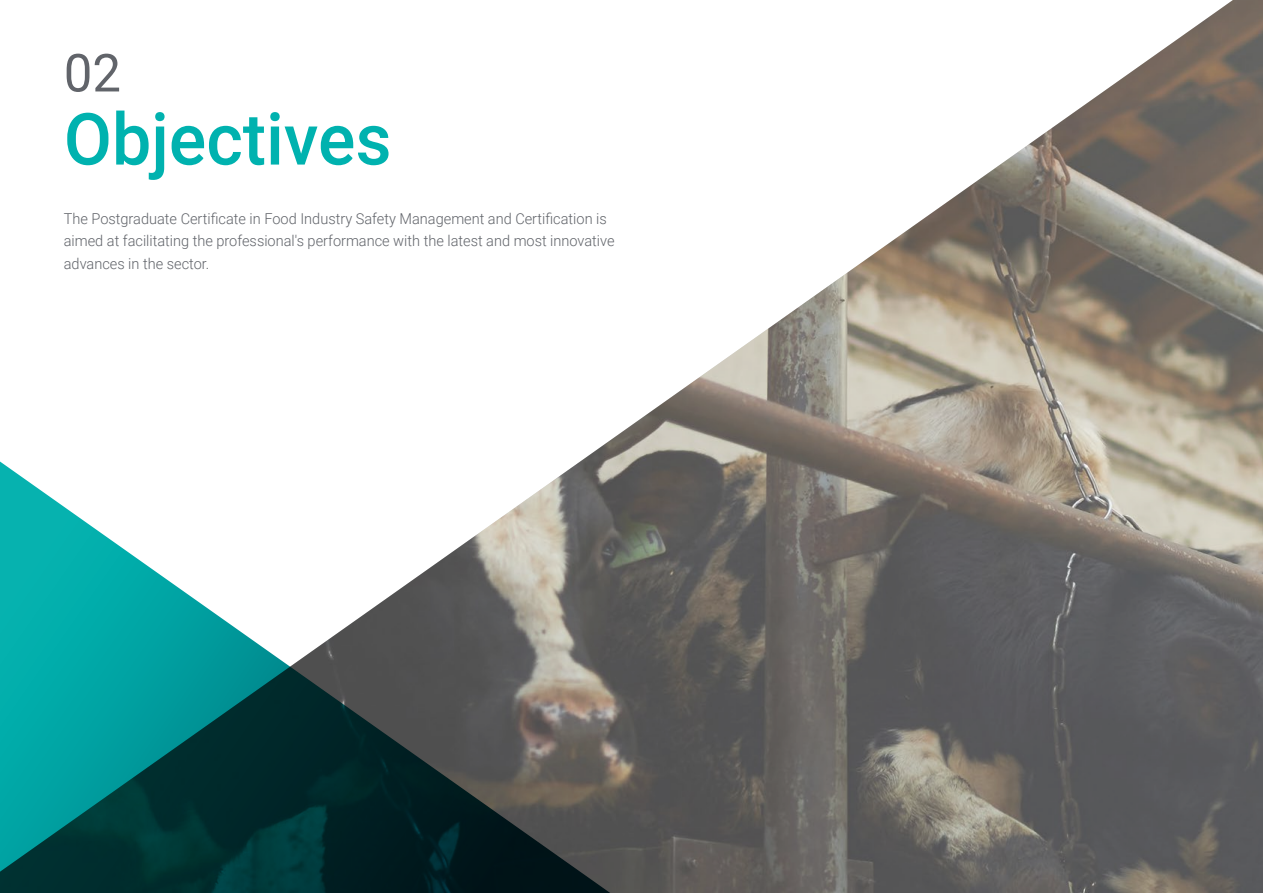
<style>
.page{position:relative;width:1263px;height:893px;background:#fff}
.page>*{position:absolute;margin:0;border:0;box-sizing:border-box;transform-origin:0 0}
.t1{font:500 72px "Roboto";color:#00b2af}
.t2{font:52.5px "Roboto";color:#61646a}
.t3{font:300 15px/22.5px "Roboto";color:#61646a}
</style>
<div class="page">
<img style="left:602px;top:0;width:661px;height:893px">
<svg style="left:0;top:446px;width:640px;height:447px"></svg>
<h2 class="t2" style="left:64px;top:36px;width:59px">02</h2>
<h1 class="t1" style="left:64px;top:89px;width:329px">Objectives</h1>
<p class="t3" style="left:64px;top:207px;width:552px">The Postgraduate Certificate in Food Industry Safety Management and Certification is aimed at facilitating the professional's performance with the latest and most innovative advances in the sector.</p>
</div>
